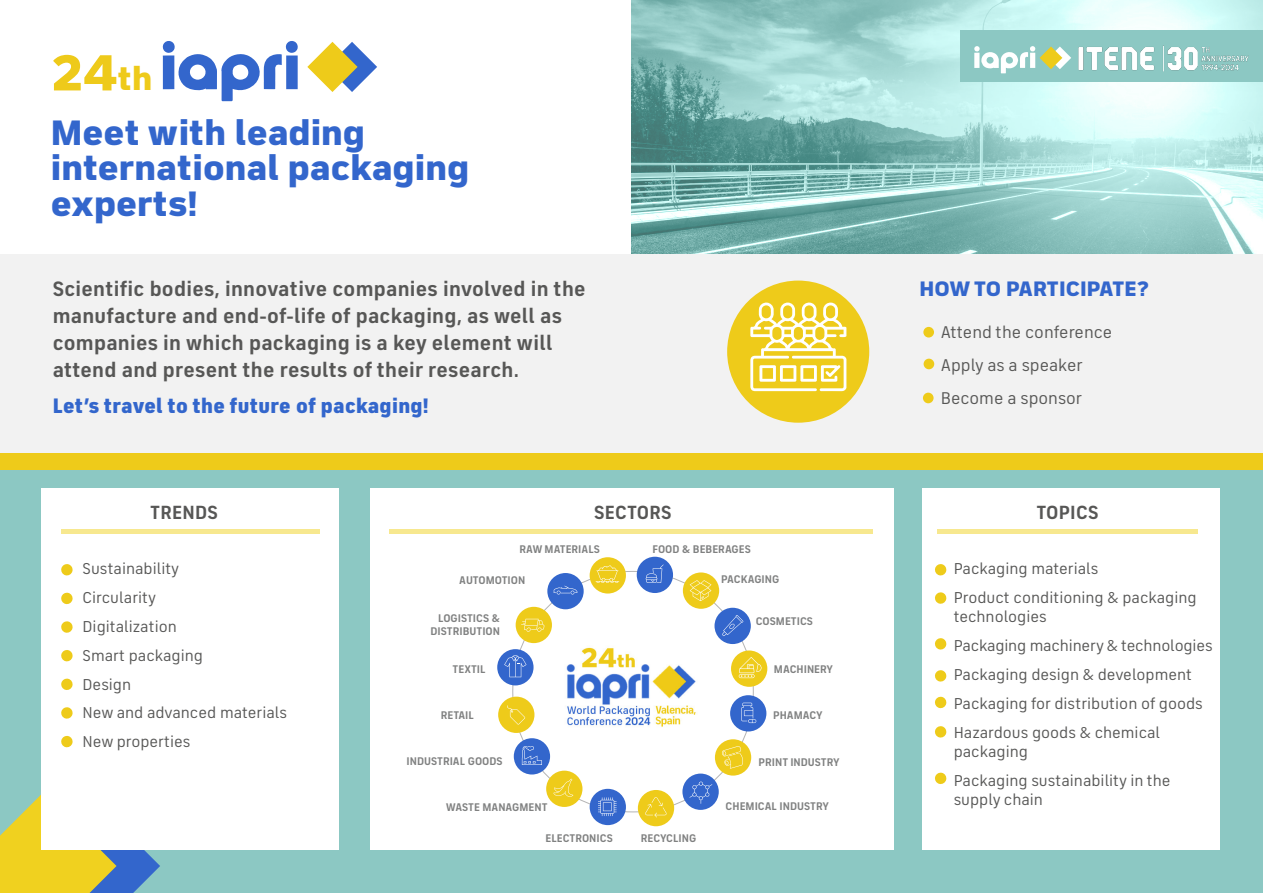
<style>
.page{position:relative;width:1263px;height:893px;background:#fff}
.page>*{position:absolute;margin:0;border:0;box-sizing:border-box;transform-origin:0 0}
.t1{font:900 50.85px "FS Industrie Wd";color:#eeca1a}
.t2{font:900 35.4px/35.4px "FS Industrie Wd";color:#36c}
.t3{font:700 21px/27px "FS Industrie";letter-spacing:.01em;color:#575756}
.t4{font:900 21px "FS Industrie";letter-spacing:.01em;color:#36c}
.t5{font:900 21px "FS Industrie Wd";color:#36c}
.t6{font:700 19.2px "FS Industrie";letter-spacing:.01em;color:#575756}
.t7{font:17.25px/33px "FS Industrie";color:#575756}
.t8{font:16.05px/28.8px "FS Industrie";color:#575756}
.t9{font:700 11.25px/13.5px "FS Industrie";color:#808181;text-align:right}
.s1{font-size:33.15px}
</style>
<div class="page">
<div style="left:0;top:255px;width:1263px;height:638px;background:#f2f2f2"></div>
<div style="left:0;top:457px;width:1263px;height:436px;background:#8cc8c3"></div>
<div style="left:0;top:453px;width:1263px;height:17px;background:#eecb1a"></div>
<svg style="left:631px;top:0;width:632px;height:254px;background:#9ecfcb"></svg>
<div style="left:923px;top:327px;width:11px;height:10px;background:#eecb1a;border-radius:50%"></div>
<div style="left:923px;top:359px;width:11px;height:10px;background:#eecb1a;border-radius:50%"></div>
<div style="left:923px;top:393px;width:10px;height:10px;background:#eecb1a;border-radius:50%"></div>
<svg style="left:0;top:795px;width:160px;height:98px;background:#bab95a"></svg>
<div style="left:727px;top:281px;width:142px;height:142px;background:#eecb1a;border-radius:50%"></div>
<svg style="left:750px;top:302px;width:96px;height:89px"></svg>
<svg style="left:307px;top:42px;width:70px;height:50px"></svg>
<svg style="left:162px;top:41px;width:136px;height:60px"></svg>
<div style="left:960px;top:31px;width:303px;height:51px;background:#8cc8c3"></div>
<svg style="left:974px;top:46px;width:97px;height:27px"></svg>
<img style="left:1078px;top:45px;width:171px;height:27px">
<div style="left:41px;top:489px;width:298px;height:361px;background:#fff"></div>
<hr style="left:61px;top:530px;width:258px;height:4px;background:#f7e88f">
<svg style="left:61px;top:564px;width:12px;height:12px"></svg>
<svg style="left:61px;top:592px;width:12px;height:13px"></svg>
<svg style="left:61px;top:621px;width:12px;height:12px"></svg>
<svg style="left:61px;top:650px;width:12px;height:12px"></svg>
<svg style="left:61px;top:678px;width:12px;height:12px"></svg>
<svg style="left:61px;top:707px;width:12px;height:12px"></svg>
<svg style="left:61px;top:735px;width:12px;height:13px"></svg>
<div style="left:922px;top:489px;width:297px;height:361px;background:#fff"></div>
<hr style="left:937px;top:530px;width:261px;height:4px;background:#f7e88f">
<svg style="left:935px;top:564px;width:12px;height:12px"></svg>
<svg style="left:935px;top:592px;width:12px;height:12px"></svg>
<svg style="left:935px;top:638px;width:12px;height:12px"></svg>
<svg style="left:935px;top:670px;width:12px;height:12px"></svg>
<svg style="left:935px;top:696px;width:12px;height:13px"></svg>
<svg style="left:935px;top:726px;width:12px;height:12px"></svg>
<svg style="left:935px;top:772px;width:12px;height:12px"></svg>
<div style="left:370px;top:489px;width:523px;height:361px;background:#fff"></div>
<hr style="left:389px;top:530px;width:483px;height:4px;background:#f7e88f">
<div style="left:590px;top:557px;width:36px;height:36px;background:#eecb1a;border-radius:50%"></div>
<svg style="left:596px;top:565px;width:23px;height:18px"></svg>
<div style="left:683px;top:572px;width:36px;height:37px;background:#eecb1a;border-radius:50%"></div>
<svg style="left:690px;top:580px;width:21px;height:21px"></svg>
<div style="left:637px;top:557px;width:36px;height:36px;background:#36c;border-radius:50%"></div>
<svg style="left:646px;top:565px;width:17px;height:18px"></svg>
<div style="left:730px;top:695px;width:36px;height:36px;background:#36c;border-radius:50%"></div>
<svg style="left:741px;top:703px;width:15px;height:20px"></svg>
<div style="left:682px;top:774px;width:37px;height:36px;background:#36c;border-radius:50%"></div>
<svg style="left:689px;top:781px;width:23px;height:23px"></svg>
<div style="left:516px;top:607px;width:36px;height:36px;background:#eecb1a;border-radius:50%"></div>
<svg style="left:521px;top:619px;width:23px;height:13px"></svg>
<div style="left:498px;top:697px;width:36px;height:36px;background:#eecb1a;border-radius:50%"></div>
<svg style="left:507px;top:705px;width:18px;height:20px"></svg>
<div style="left:497px;top:649px;width:36px;height:36px;background:#36c;border-radius:50%"></div>
<svg style="left:504px;top:655px;width:22px;height:22px"></svg>
<div style="left:514px;top:738px;width:36px;height:36px;background:#36c;border-radius:50%"></div>
<svg style="left:522px;top:746px;width:20px;height:19px"></svg>
<div style="left:590px;top:789px;width:36px;height:36px;background:#36c;border-radius:50%"></div>
<svg style="left:598px;top:797px;width:19px;height:19px"></svg>
<div style="left:547px;top:573px;width:37px;height:36px;background:#36c;border-radius:50%"></div>
<svg style="left:553px;top:586px;width:24px;height:8px"></svg>
<div style="left:714px;top:608px;width:37px;height:36px;background:#36c;border-radius:50%"></div>
<svg style="left:722px;top:615px;width:21px;height:21px"></svg>
<div style="left:731px;top:650px;width:36px;height:37px;background:#eecb1a;border-radius:50%"></div>
<hr style="left:739px;top:675px;width:15px;height:3px;background:#fff">
<svg style="left:739px;top:657px;width:23px;height:20px"></svg>
<div style="left:546px;top:771px;width:36px;height:36px;background:#eecb1a;border-radius:50%"></div>
<svg style="left:553px;top:779px;width:20px;height:18px"></svg>
<div style="left:638px;top:790px;width:36px;height:36px;background:#eecb1a;border-radius:50%"></div>
<svg style="left:645px;top:797px;width:22px;height:20px"></svg>
<div style="left:715px;top:739px;width:36px;height:37px;background:#eecb1a;border-radius:50%"></div>
<svg style="left:722px;top:746px;width:21px;height:23px"></svg>
<img style="left:566px;top:647px;width:130px;height:80px">
<h1 class="t1" style="left:51px;top:40px;width:103px">24<span class="s1">th</span></h1>
<h2 class="t2" style="left:51px;top:115px;width:420px">Meet with leading international packaging experts!</h2>
<h3 class="t3" style="left:53px;top:275px;width:534px">Scientific bodies, innovative companies involved in the manufacture and end-of-life of packaging, as well as companies in which packaging is a key element will attend and present the results of their research.</h3>
<h3 class="t4" style="left:53px;top:392px;width:378px">Let’s travel to the future of packaging!</h3>
<p class="t6" style="left:150px;top:501px;width:69px">TRENDS</p>
<p class="t8" style="left:83px;top:555px;width:206px">Sustainability<br>Circularity<br>Digitalization<br>Smart packaging<br>Design<br>New and advanced materials<br>New properties</p>
<p class="t6" style="left:594px;top:501px;width:79px">SECTORS</p>
<p class="t9" style="left:519px;top:542px;width:82px">RAW MATERIALS</p>
<p class="t9" style="left:652px;top:542px;width:100px">FOOD &amp; BEBERAGES</p>
<p class="t9" style="left:459px;top:573px;width:68px">AUTOMOTION</p>
<p class="t9" style="left:721px;top:572px;width:59px">PACKAGING</p>
<p class="t9" style="left:430px;top:611px;width:71px">LOGISTICS &amp;<br>DISTRIBUTION</p>
<p class="t9" style="left:756px;top:614px;width:59px">COSMETICS</p>
<p class="t9" style="left:453px;top:662px;width:35px">TEXTIL</p>
<p class="t9" style="left:774px;top:662px;width:61px">MACHINERY</p>
<p class="t9" style="left:441px;top:709px;width:35px">RETAIL</p>
<p class="t9" style="left:407px;top:754px;width:98px">INDUSTRIAL GOODS</p>
<p class="t9" style="left:773px;top:709px;width:51px">PHAMACY</p>
<p class="t9" style="left:759px;top:756px;width:83px">PRINT INDUSTRY</p>
<p class="t9" style="left:446px;top:800px;width:103px">WASTE MANAGMENT</p>
<p class="t9" style="left:725px;top:799px;width:105px">CHEMICAL INDUSTRY</p>
<p class="t9" style="left:545px;top:831px;width:69px">ELECTRONICS</p>
<p class="t9" style="left:641px;top:831px;width:57px">RECYCLING</p>
<h3 class="t5" style="left:919px;top:275px;width:231px">HOW TO PARTICIPATE?</h3>
<p class="t7" style="left:941px;top:315px;width:173px">Attend the conference<br>Apply as a speaker<br>Become a sponsor</p>
<p class="t6" style="left:1036px;top:501px;width:64px">TOPICS</p>
<p class="t8" style="left:954px;top:555px;width:244px">Packaging materials<br>Product conditioning &amp; packaging</p>
<p class="t8" style="left:954px;top:603px;width:260px">technologies<br>Packaging machinery &amp; technologies<br>Packaging design &amp; development<br>Packaging for distribution of goods<br>Hazardous goods &amp; chemical</p>
<p class="t8" style="left:954px;top:737px;width:218px">packaging<br>Packaging sustainability in the</p>
<p class="t8" style="left:954px;top:785px;width:91px">supply chain</p>
</div>
